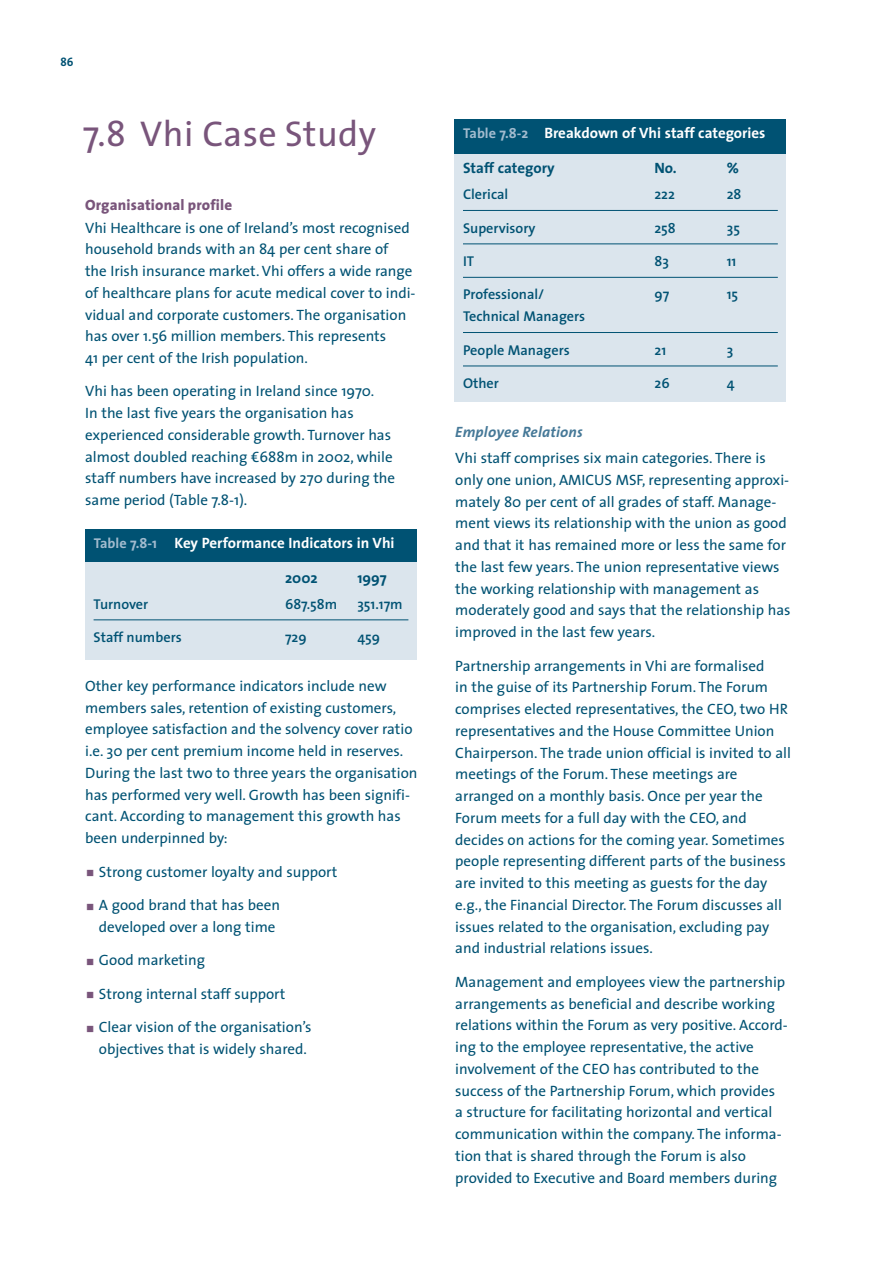
<style>
.page{position:relative;width:893px;height:1263px;background:#fff}
.page>*{position:absolute;margin:0;border:0;box-sizing:border-box;transform-origin:0 0}
.t1{font:36px "The Sans";letter-spacing:.01em;color:#79557b}
.t2{font:15px/21.8px "The Sans";color:#005273}
.t3{font:700 15px "The Sans";color:#fff}
.t4{font:700 15px "The Sans";color:#005273}
.t5{font:800 15px "The Sans";letter-spacing:.01em;color:#79557b}
.t6{font:italic 700 15px "The Sans";letter-spacing:.01em;color:#457897}
.t7{font:600 14.25px "The Sans";color:#005273}
.t8{font:700 12px "The Sans";color:#005273;scale:.95 1}
.s1{font-family:"Thesis Euro"}
.s2{font-size:14.25px;color:#a2bbce}
</style>
<div class="page">
<div style="left:85px;top:529px;width:332px;height:131px;background:#dbe5ed"></div>
<div style="left:85px;top:529px;width:332px;height:32px;background:#005273"></div>
<hr style="left:94px;top:619px;width:314px;height:1px;background:#005273">
<div style="left:454px;top:119px;width:332px;height:283px;background:#dbe5ed"></div>
<div style="left:454px;top:119px;width:332px;height:34px;background:#005273"></div>
<hr style="left:463px;top:210px;width:314px;height:1px;background:#005273">
<hr style="left:463px;top:244px;width:314px;height:1px;background:#005273">
<hr style="left:463px;top:277px;width:314px;height:1px;background:#005273">
<hr style="left:463px;top:332px;width:314px;height:1px;background:#005273">
<hr style="left:463px;top:366px;width:314px;height:1px;background:#005273">
<p class="t8" style="left:60px;top:58px;width:15px">86</p>
<h1 class="t1" style="left:83px;top:121px;width:294px">7.8 Vhi Case Study</h1>
<p class="t5" style="left:85px;top:199px;width:149px">Organisational profile</p>
<p class="t2" style="left:85px;top:218px;width:332px">Vhi Healthcare is one of Ireland’s most recognised household brands with an 84 per cent share of<br>the Irish insurance market. Vhi offers a wide range of healthcare plans for acute medical cover to indi&shy;vidual and corporate customers. The organisation has over 1.56 million members. This represents<br>41 per cent of the Irish population.</p>
<p class="t2" style="left:85px;top:382px;width:311px">Vhi has been operating in Ireland since 1970.<br>In the last five years the organisation has experienced considerable growth. Turnover has almost doubled reaching <span class="s1">d</span>688m in 2002, while staff numbers have increased by 270 during the same period (Table 7.8-1).</p>
<p class="t3" style="left:94px;top:538px;width:302px"><span class="s2">Table 7.8-1</span> Key Performance Indicators in Vhi</p>
<p class="t4" style="left:285px;top:572px;width:34px">2002</p>
<p class="t4" style="left:357px;top:572px;width:31px">1997</p>
<p class="t7" style="left:94px;top:598px;width:56px">Turnover</p>
<p class="t7" style="left:285px;top:598px;width:54px">687.58m</p>
<p class="t7" style="left:357px;top:598px;width:47px">351.17m</p>
<p class="t7" style="left:94px;top:632px;width:90px">Staff numbers</p>
<p class="t7" style="left:285px;top:632px;width:23px">729</p>
<p class="t7" style="left:357px;top:632px;width:24px">459</p>
<p class="t2" style="left:85px;top:676px;width:334px">Other key performance indicators include new members sales, retention of existing customers, employee satisfaction and the solvency cover ratio i.e. 30 per cent premium income held in reserves.<br>During the last two to three years the organisation has performed very well. Growth has been signifi&shy;cant. According to management this growth has been underpinned by:</p>
<p class="t2" style="left:99px;top:862px;width:240px">Strong customer loyalty and support</p>
<p class="t2" style="left:99px;top:896px;width:183px">A good brand that has been developed over a long time</p>
<p class="t2" style="left:99px;top:951px;width:108px">Good marketing</p>
<p class="t2" style="left:99px;top:984px;width:188px">Strong internal staff support</p>
<p class="t2" style="left:99px;top:1018px;width:214px">Clear vision of the organisation’s objectives that is widely shared.</p>
<p class="t3" style="left:463px;top:128px;width:304px"><span class="s2">Table 7.8-2</span> Breakdown of Vhi staff categories</p>
<p class="t4" style="left:463px;top:162px;width:93px">Staff category</p>
<p class="t4" style="left:654px;top:162px;width:24px">No.</p>
<p class="t4" style="left:726px;top:162px;width:14px">%</p>
<p class="t7" style="left:463px;top:189px;width:47px">Clerical</p>
<p class="t7" style="left:654px;top:189px;width:22px">222</p>
<p class="t7" style="left:726px;top:189px;width:16px">28</p>
<p class="t7" style="left:463px;top:222px;width:74px">Supervisory</p>
<p class="t7" style="left:654px;top:222px;width:23px">258</p>
<p class="t7" style="left:726px;top:222px;width:15px">35</p>
<p class="t7" style="left:463px;top:256px;width:13px">IT</p>
<p class="t7" style="left:654px;top:256px;width:16px">83</p>
<p class="t7" style="left:726px;top:256px;width:11px">11</p>
<p class="t7" style="left:463px;top:289px;width:83px">Professional/</p>
<p class="t7" style="left:654px;top:289px;width:16px">97</p>
<p class="t7" style="left:726px;top:289px;width:13px">15</p>
<p class="t7" style="left:463px;top:311px;width:124px">Technical Managers</p>
<p class="t7" style="left:463px;top:345px;width:108px">People Managers</p>
<p class="t7" style="left:654px;top:345px;width:13px">21</p>
<p class="t7" style="left:726px;top:345px;width:8px">3</p>
<p class="t7" style="left:463px;top:378px;width:37px">Other</p>
<p class="t7" style="left:654px;top:378px;width:17px">26</p>
<p class="t7" style="left:726px;top:378px;width:9px">4</p>
<p class="t6" style="left:455px;top:427px;width:129px">Employee Relations</p>
<p class="t2" style="left:455px;top:449px;width:337px">Vhi staff comprises six main categories. There is only one union, AMICUS MSF, representing approxi&shy;mately 80 per cent of all grades of staff. Manage&shy;ment views its relationship with the union as good and that it has remained more or less the same for the last few years. The union representative views the working relationship with management as moderately good and says that the relationship has improved in the last few years.</p>
<p class="t2" style="left:455px;top:656px;width:337px">Partnership arrangements in Vhi are formalised<br>in the guise of its Partnership Forum. The Forum comprises elected representatives, the CEO, two HR representatives and the House Committee Union Chairperson. The trade union official is invited to all meetings of the Forum. These meetings are arranged on a monthly basis. Once per year the Forum meets for a full day with the CEO, and decides on actions for the coming year. Sometimes people representing different parts of the business are invited to this meeting as guests for the day e.g., the Financial Director. The Forum discusses all issues related to the organisation, excluding pay and industrial relations issues.</p>
<p class="t2" style="left:455px;top:972px;width:334px">Management and employees view the partnership arrangements as beneficial and describe working relations within the Forum as very positive. Accord&shy;ing to the employee representative, the active involvement of the CEO has contributed to the success of the Partnership Forum, which provides<br>a structure for facilitating horizontal and vertical communication within the company. The informa&shy;tion that is shared through the Forum is also provided to Executive and Board members during</p>
</div>
